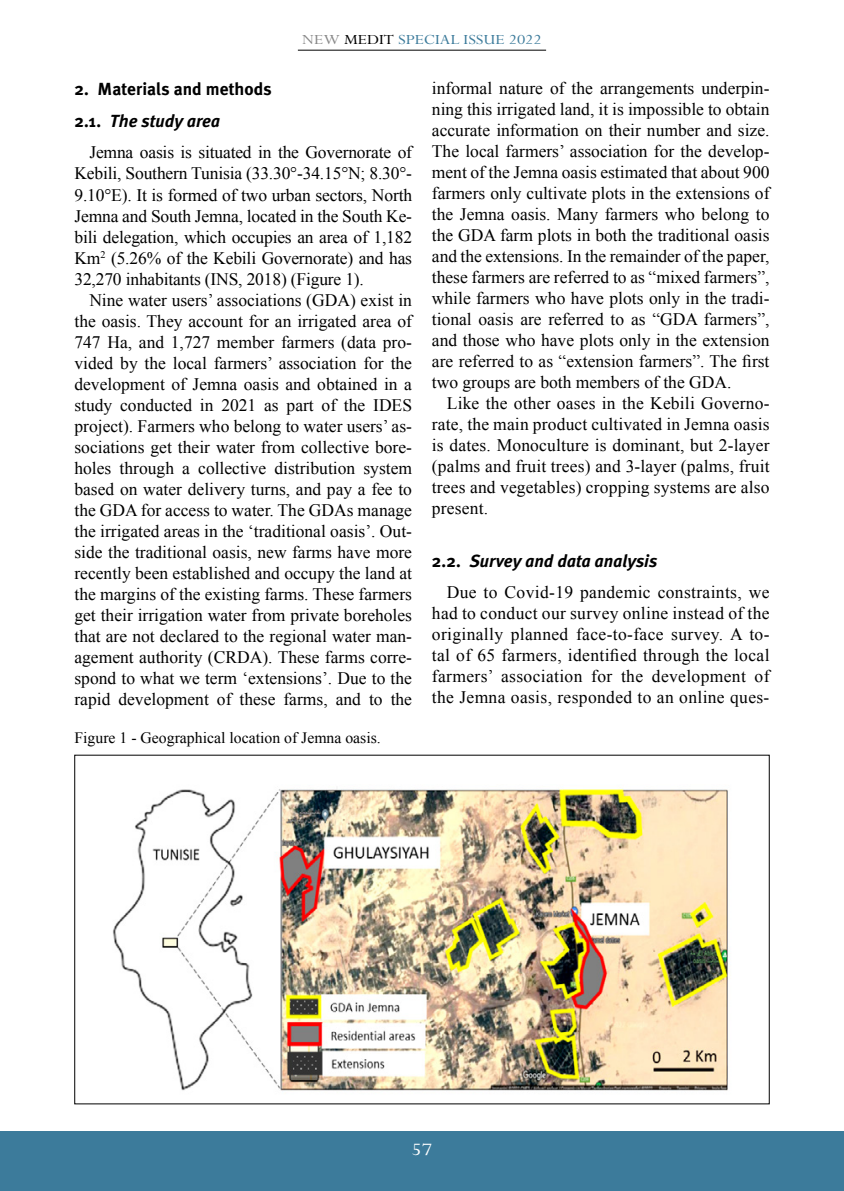
<style>
.page{position:relative;width:844px;height:1191px;background:#fff}
.page>*{position:absolute;margin:0;border:0;box-sizing:border-box;transform-origin:0 0}
.t1{font:19.6px "Perpetua Std";color:#fff;scale:1.15 1}
.t2{font:17.5px/21px "Times New Roman";color:#000;text-align:justify}
.t3{font:700 17.5px/31.5px "Meta Plus";color:#000}
.t4{font:italic 700 17.5px "Meta Plus";color:#000}
.t5{font:15.75px "Times New Roman";color:#000}
.t6{font:15.75px "Perpetua Std";color:#3c7b9b;scale:1.15 1}
.s1{color:#878787}
.s2{color:#000}
.s3{font-style:italic}
.s4{font-style:normal}
</style>
<div class="page">
<div style="left:0;top:1131px;width:843px;height:60px;background:#3c7b9b"></div>
<hr style="left:298px;top:50px;width:248px;height:1px;background:#000">
<img style="left:113px;top:787px;width:615px;height:304px">
<p class="t6" style="left:302px;top:31px;width:210px"><span class="s1">NEW</span> <span class="s2">MEDIT</span> SPECIAL ISSUE 2022</p>
<p class="t3" style="left:74px;top:74px;width:199px">2. Materials and methods<br>2.1. <span class="s3">The study area</span></p>
<p class="t2" style="left:74px;top:142px;width:339px;text-indent:15px">Jemna oasis is situated in the Governorate of Kebili, Southern Tunisia (33.30°-34.15°N; 8.30°- 9.10°E). It is formed of two urban sectors, North Jemna and South Jemna, located in the South Ke&shy;bili delegation, which occupies an area of 1,182<br>Km<sup>2</sup> (5.26% of the Kebili Governorate) and has 32,270 inhabitants (INS, 2018) (Figure 1).</p>
<p class="t2" style="left:74px;top:289px;width:339px;text-indent:15px">Nine water users’ associations (GDA) exist in the oasis. They account for an irrigated area of 747 Ha, and 1,727 member farmers (data pro&shy;vided by the local farmers’ association for the development of Jemna oasis and obtained in a study conducted in 2021 as part of the IDES project). Farmers who belong to water users’ as&shy;sociations get their water from collective bore&shy;holes through a collective distribution system based on water delivery turns, and pay a fee to the GDA for access to water. The GDAs manage the irrigated areas in the ‘traditional oasis’. Out&shy;side the traditional oasis, new farms have more recently been established and occupy the land at the margins of the existing farms. These farmers get their irrigation water from private boreholes that are not declared to the regional water man&shy;agement authority (CRDA). These farms corre&shy;spond to what we term ‘extensions’. Due to the rapid development of these farms, and to the</p>
<p class="t5" style="left:74px;top:727px;width:308px">Figure 1 - Geographical location of Jemna oasis.</p>
<p class="t2" style="left:432px;top:77px;width:339px">informal nature of the arrangements underpin&shy;ning this irrigated land, it is impossible to obtain accurate information on their number and size.<br>The local farmers’ association for the develop&shy;ment of the Jemna oasis estimated that about 900 farmers only cultivate plots in the extensions of the Jemna oasis. Many farmers who belong to the GDA farm plots in both the traditional oasis and the extensions. In the remainder of the paper, these farmers are referred to as “mixed farmers”, while farmers who have plots only in the tradi&shy;tional oasis are referred to as “GDA farmers”, and those who have plots only in the extension are referred to as “extension farmers”. The first two groups are both members of the GDA.</p>
<p class="t2" style="left:432px;top:392px;width:339px;text-indent:15px">Like the other oases in the Kebili Governo&shy;rate, the main product cultivated in Jemna oasis is dates. Monoculture is dominant, but 2-layer (palms and fruit trees) and 3-layer (palms, fruit trees and vegetables) cropping systems are also present.</p>
<p class="t4" style="left:432px;top:550px;width:227px"><span class="s4">2.2.</span> Survey and data analysis</p>
<p class="t2" style="left:432px;top:581px;width:339px;text-indent:15px">Due to Covid-19 pandemic constraints, we had to conduct our survey online instead of the originally planned face-to-face survey. A to&shy;tal of 65 farmers, identified through the local farmers’ association for the development of the Jemna oasis, responded to an online ques-</p>
<p class="t1" style="left:411px;top:1139px;width:19px">57</p>
</div>
